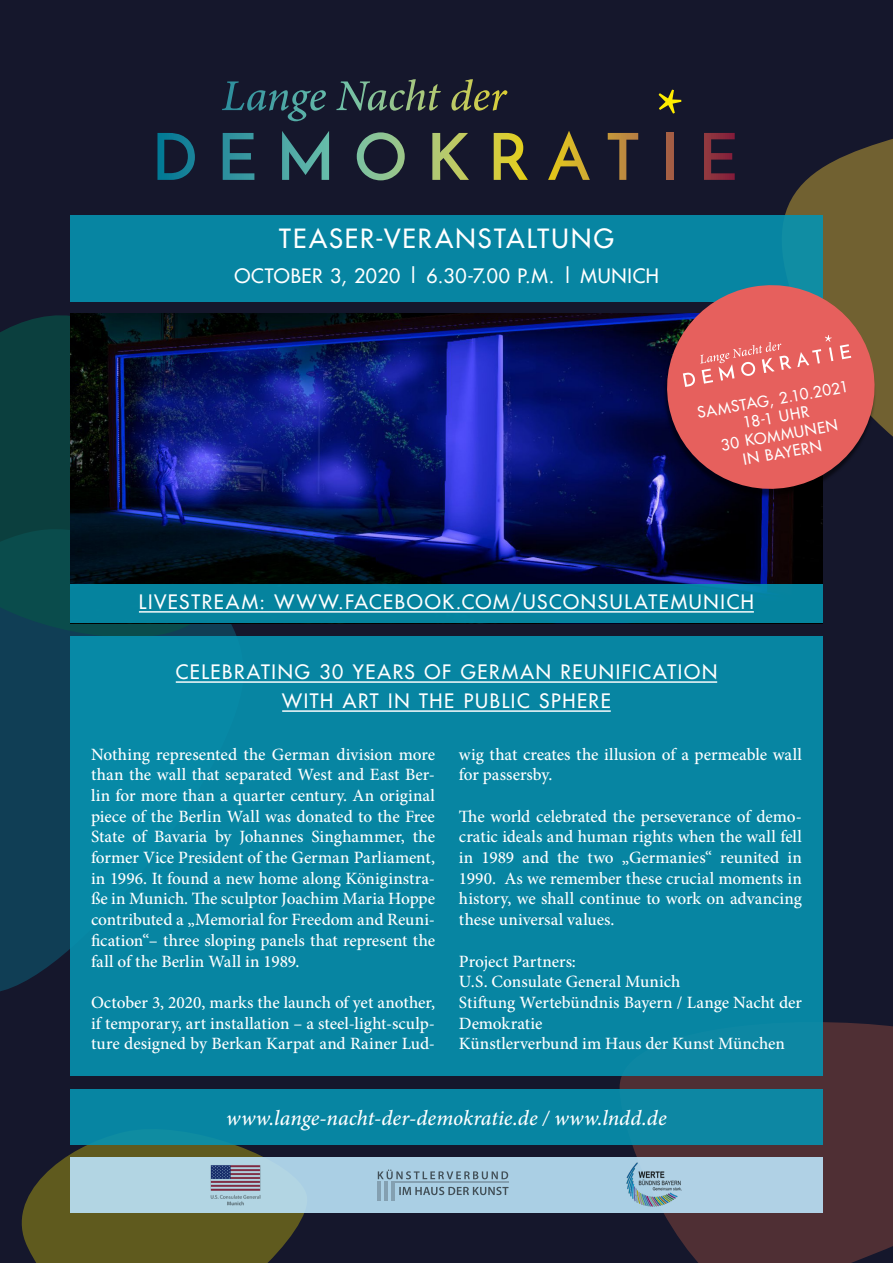
<style>
.page{position:relative;width:893px;height:1263px;background:#15172c}
.page>*{position:absolute;margin:0;border:0;box-sizing:border-box;transform-origin:0 0}
.t1{font:25.8px "Futura";letter-spacing:.085em;color:#fff}
.t2{font:italic 500 21.45px "Minion Pro";color:#fff}
.t3{font:19.35px/29px "Futura";letter-spacing:.08em;color:#fff;text-align:center}
.t4{font:19.35px "Futura";letter-spacing:.035em;color:#fff}
.t5{font:500 17.25px/20.7px "Minion Pro";letter-spacing:-.005em;color:#fff;text-align:justify}
.t6{font:15px/18px "Futura";color:#fff;text-align:center}
</style>
<div class="page">
<svg style="left:785px;top:139px;width:108px;height:298px;fill:#716131"></svg>
<div style="left:0;top:623px;width:244px;height:368px;background:#103e55"></div>
<svg style="left:21px;top:1144px;width:294px;height:119px;fill:#5f5a1e"></svg>
<svg style="left:0;top:301px;width:240px;height:358px;background:#0c3d42"></svg>
<svg style="left:620px;top:1022px;width:273px;height:241px;background:#482c33"></svg>
<div style="left:70px;top:1089px;width:753px;height:55px;background:#0785a2"></div>
<img style="left:70px;top:314px;width:753px;height:309px">
<div style="left:70px;top:636px;width:753px;height:440px;background:#0785a2"></div>
<div style="left:70px;top:215px;width:753px;height:86px;background:#0785a2"></div>
<div style="left:70px;top:584px;width:752px;height:39px;background:#05839e"></div>
<svg style="left:223px;top:133px;width:31px;height:47px"></svg>
<svg style="left:282px;top:131px;width:47px;height:49px"></svg>
<svg style="left:157px;top:133px;width:38px;height:47px"></svg>
<svg style="left:222px;top:81px;width:104px;height:40px"></svg>
<svg style="left:548px;top:131px;width:42px;height:49px"></svg>
<svg style="left:494px;top:133px;width:34px;height:47px"></svg>
<svg style="left:608px;top:133px;width:30px;height:47px"></svg>
<svg style="left:704px;top:133px;width:31px;height:47px"></svg>
<svg style="left:659px;top:90px;width:22px;height:24px"></svg>
<div style="left:666px;top:133px;width:7px;height:47px;background:#a55f44"></div>
<svg style="left:432px;top:133px;width:37px;height:47px"></svg>
<svg style="left:357px;top:132px;width:48px;height:48px"></svg>
<svg style="left:336px;top:79px;width:105px;height:32px"></svg>
<svg style="left:451px;top:79px;width:57px;height:32px"></svg>
<div style="left:70px;top:1157px;width:753px;height:56px;background:#b0d1e4"></div>
<hr style="left:139px;top:611px;width:615px;height:2px;background:#fff">
<hr style="left:176px;top:681px;width:541px;height:2px;background:#fff">
<hr style="left:282px;top:710px;width:329px;height:2px;background:#fff">
<svg style="left:659px;top:277px;width:224px;height:220px;background:#994f52"></svg>
<svg style="left:840px;top:344px;width:11px;height:15px"></svg>
<svg style="left:683px;top:335px;width:150px;height:52px;background:#e86f6c"></svg>
<img style="left:626px;top:1163px;width:55px;height:44px">
<img style="left:210px;top:1165px;width:51px;height:41px">
<svg style="left:378px;top:1169px;width:130px;height:10px"></svg>
<svg style="left:399px;top:1187px;width:109px;height:8px"></svg>
<hr style="left:384px;top:1181px;width:4px;height:20px;background:#84a0b1">
<hr style="left:378px;top:1181px;width:3px;height:20px;background:#c6c6c6">
<hr style="left:391px;top:1181px;width:3px;height:20px;background:#c6c6c6">
<hr style="left:393px;top:1181px;width:116px;height:2px;background:#c6c6c6">
<h1 class="t1" style="left:279px;top:222px;width:336px">TEASER-VERANSTALTUNG</h1>
<p class="t4" style="left:234px;top:263px;width:426px">OCTOBER 3, 2020 | 6.30-7.00 P.M. | MUNICH</p>
<p class="t6" style="left:696px;top:404px;width:155px;rotate:-10deg">SAMSTAG, 2.10.2021<br>18-1 UHR<br>30 KOMMUNEN<br>IN BAYERN</p>
<p class="t3" style="left:139px;top:587px;width:616px">LIVESTREAM: WWW.FACEBOOK.COM/USCONSULATEMUNICH</p>
<p class="t3" style="left:176px;top:657px;width:543px">CELEBRATING 30 YEARS OF GERMAN REUNIFICATION<br>WITH ART IN THE PUBLIC SPHERE</p>
<p class="t5" style="left:91px;top:744px;width:346px">Nothing represented the German division more than the wall that separated West and East Ber&shy;lin for more than a quarter century. An original piece of the Berlin Wall was donated to the Free State of Bavaria by Johannes Singhammer, the former Vice President of the German Parliament, in 1996. It found a new home along Königinstra&shy;ße in Munich. The sculptor Joachim Maria Hoppe contributed a „Memorial for Freedom and Reuni&shy;fication“– three sloping panels that represent the fall of the Berlin Wall in 1989.</p>
<p class="t5" style="left:91px;top:992px;width:346px">October 3, 2020, marks the launch of yet another, if temporary, art installation – a steel-light-sculp&shy;ture designed by Berkan Karpat and Rainer Lud-</p>
<p class="t5" style="left:459px;top:744px;width:345px">wig that creates the illusion of a permeable wall for passersby.</p>
<p class="t5" style="left:459px;top:806px;width:345px">The world celebrated the perseverance of demo&shy;cratic ideals and human rights when the wall fell in 1989 and the two „Germanies“ reunited in 1990. As we remember these crucial moments in history, we shall continue to work on advancing these universal values.</p>
<p class="t5" style="left:459px;top:951px;width:344px;text-align:left">Project Partners:<br>U.S. Consulate General Munich<br>Stiftung Wertebündnis Bayern / Lange Nacht der<br>Demokratie<br>Künstlerverbund im Haus der Kunst München</p>
<p class="t2" style="left:226px;top:1103px;width:442px">www.lange-nacht-der-demokratie.de / www.lndd.de</p>
</div>
